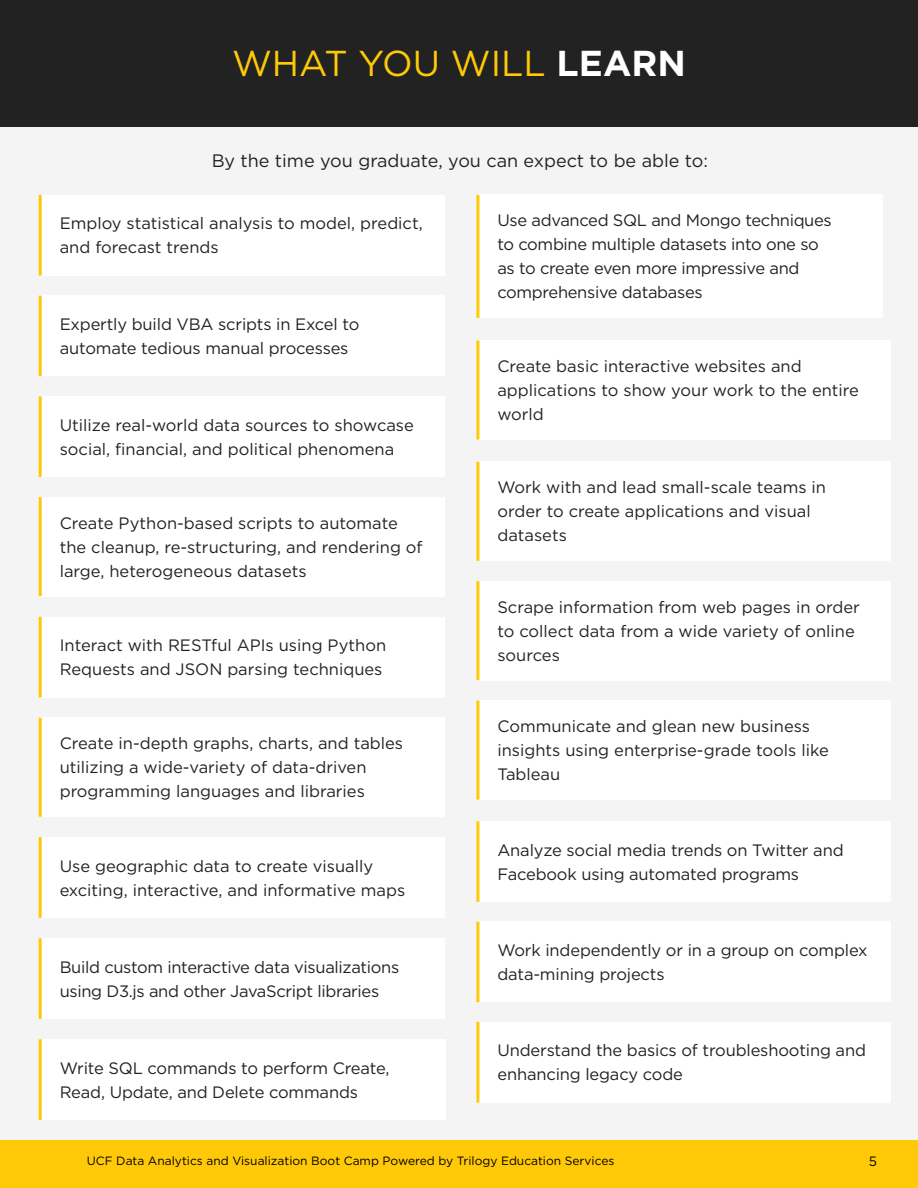
<style>
.page{position:relative;width:918px;height:1188px;background:#fff}
.page>*{position:absolute;margin:0;border:0;box-sizing:border-box;transform-origin:0 0}
.t1{font:36px "Gotham";color:#ffc907}
.t2{font:18px "Gotham";color:#222}
.t3{font:16.5px/24px "Gotham";letter-spacing:-.005em;color:#222}
.t4{font:13.5px "Gotham";color:#000}
.t5{font:12px "Gotham";color:#000}
.s1{font-weight:700;color:#fff}
</style>
<div class="page">
<div style="left:0;top:1140px;width:918px;height:48px;background:#ffc907"></div>
<div style="left:0;top:0;width:918px;height:130px;background:#222"></div>
<div style="left:0;top:127px;width:918px;height:1013px;background:#f4f4f4"></div>
<div style="left:40px;top:195px;width:405px;height:81px;background:#fff"></div>
<hr style="left:39px;top:195px;width:3px;height:81px;background:#ffc907">
<div style="left:40px;top:296px;width:405px;height:80px;background:#fff"></div>
<hr style="left:39px;top:296px;width:3px;height:80px;background:#ffc907">
<div style="left:40px;top:938px;width:405px;height:81px;background:#fff"></div>
<hr style="left:39px;top:938px;width:3px;height:81px;background:#ffc907">
<div style="left:478px;top:195px;width:404px;height:123px;background:#fff"></div>
<hr style="left:476px;top:195px;width:3px;height:123px;background:#ffc907">
<div style="left:40px;top:396px;width:405px;height:81px;background:#fff"></div>
<hr style="left:39px;top:396px;width:3px;height:81px;background:#ffc907">
<div style="left:40px;top:718px;width:405px;height:99px;background:#fff"></div>
<hr style="left:39px;top:718px;width:3px;height:99px;background:#ffc907">
<div style="left:40px;top:497px;width:405px;height:99px;background:#fff"></div>
<hr style="left:39px;top:497px;width:3px;height:99px;background:#ffc907">
<div style="left:40px;top:617px;width:405px;height:80px;background:#fff"></div>
<hr style="left:39px;top:617px;width:3px;height:80px;background:#ffc907">
<div style="left:40px;top:837px;width:405px;height:81px;background:#fff"></div>
<hr style="left:39px;top:837px;width:3px;height:81px;background:#ffc907">
<div style="left:40px;top:1039px;width:406px;height:81px;background:#fff"></div>
<hr style="left:39px;top:1039px;width:3px;height:81px;background:#ffc907">
<div style="left:478px;top:340px;width:413px;height:99px;background:#fff"></div>
<hr style="left:476px;top:340px;width:3px;height:99px;background:#ffc907">
<div style="left:478px;top:462px;width:413px;height:99px;background:#fff"></div>
<hr style="left:476px;top:462px;width:3px;height:99px;background:#ffc907">
<div style="left:478px;top:581px;width:413px;height:99px;background:#fff"></div>
<hr style="left:476px;top:581px;width:3px;height:99px;background:#ffc907">
<div style="left:478px;top:701px;width:413px;height:99px;background:#fff"></div>
<hr style="left:476px;top:701px;width:3px;height:99px;background:#ffc907">
<div style="left:478px;top:821px;width:413px;height:81px;background:#fff"></div>
<hr style="left:476px;top:821px;width:3px;height:81px;background:#ffc907">
<div style="left:478px;top:922px;width:413px;height:80px;background:#fff"></div>
<hr style="left:476px;top:922px;width:3px;height:80px;background:#ffc907">
<div style="left:478px;top:1022px;width:413px;height:81px;background:#fff"></div>
<hr style="left:476px;top:1022px;width:3px;height:81px;background:#ffc907">
<h1 class="t1" style="left:232px;top:43px;width:455px">WHAT YOU WILL <span class="s1">LEARN</span></h1>
<p class="t2" style="left:212px;top:151px;width:498px">By the time you graduate, you can expect to be able to:</p>
<p class="t3" style="left:60px;top:211px;width:365px">Employ statistical analysis to model, predict, and forecast trends</p>
<p class="t3" style="left:60px;top:312px;width:301px">Expertly build VBA scripts in Excel to automate tedious manual processes</p>
<p class="t3" style="left:60px;top:413px;width:356px">Utilize real-world data sources to showcase social, financial, and political phenomena</p>
<p class="t3" style="left:60px;top:510px;width:364px">Create Python-based scripts to automate the cleanup, re-structuring, and rendering of large, heterogeneous datasets</p>
<p class="t3" style="left:60px;top:633px;width:328px">Interact with RESTful APIs using Python<br>Requests and JSON parsing techniques</p>
<p class="t3" style="left:60px;top:731px;width:345px">Create in-depth graphs, charts, and tables utilizing a wide-variety of data-driven programming languages and libraries</p>
<p class="t3" style="left:60px;top:853px;width:347px">Use geographic data to create visually exciting, interactive, and informative maps</p>
<p class="t3" style="left:60px;top:954px;width:341px">Build custom interactive data visualizations using D3.js and other JavaScript libraries</p>
<p class="t3" style="left:60px;top:1055px;width:331px">Write SQL commands to perform Create,<br>Read, Update, and Delete commands</p>
<p class="t3" style="left:497px;top:208px;width:336px">Use advanced SQL and Mongo techniques to combine multiple datasets into one so as to create even more impressive and comprehensive databases</p>
<p class="t3" style="left:497px;top:354px;width:363px">Create basic interactive websites and applications to show your work to the entire world</p>
<p class="t3" style="left:497px;top:475px;width:330px">Work with and lead small-scale teams in order to create applications and visual datasets</p>
<p class="t3" style="left:497px;top:595px;width:364px">Scrape information from web pages in order to collect data from a wide variety of online sources</p>
<p class="t3" style="left:497px;top:714px;width:333px">Communicate and glean new business insights using enterprise-grade tools like<br>Tableau</p>
<p class="t3" style="left:497px;top:838px;width:348px">Analyze social media trends on Twitter and<br>Facebook using automated programs</p>
<p class="t3" style="left:497px;top:938px;width:372px">Work independently or in a group on complex data-mining projects</p>
<p class="t3" style="left:497px;top:1038px;width:370px">Understand the basics of troubleshooting and enhancing legacy code</p>
<p class="t5" style="left:87px;top:1154px;width:529px">UCF Data Analytics and Visualization Boot Camp Powered by Trilogy Education Services</p>
<p class="t4" style="left:869px;top:1154px;width:10px">5</p>
</div>
